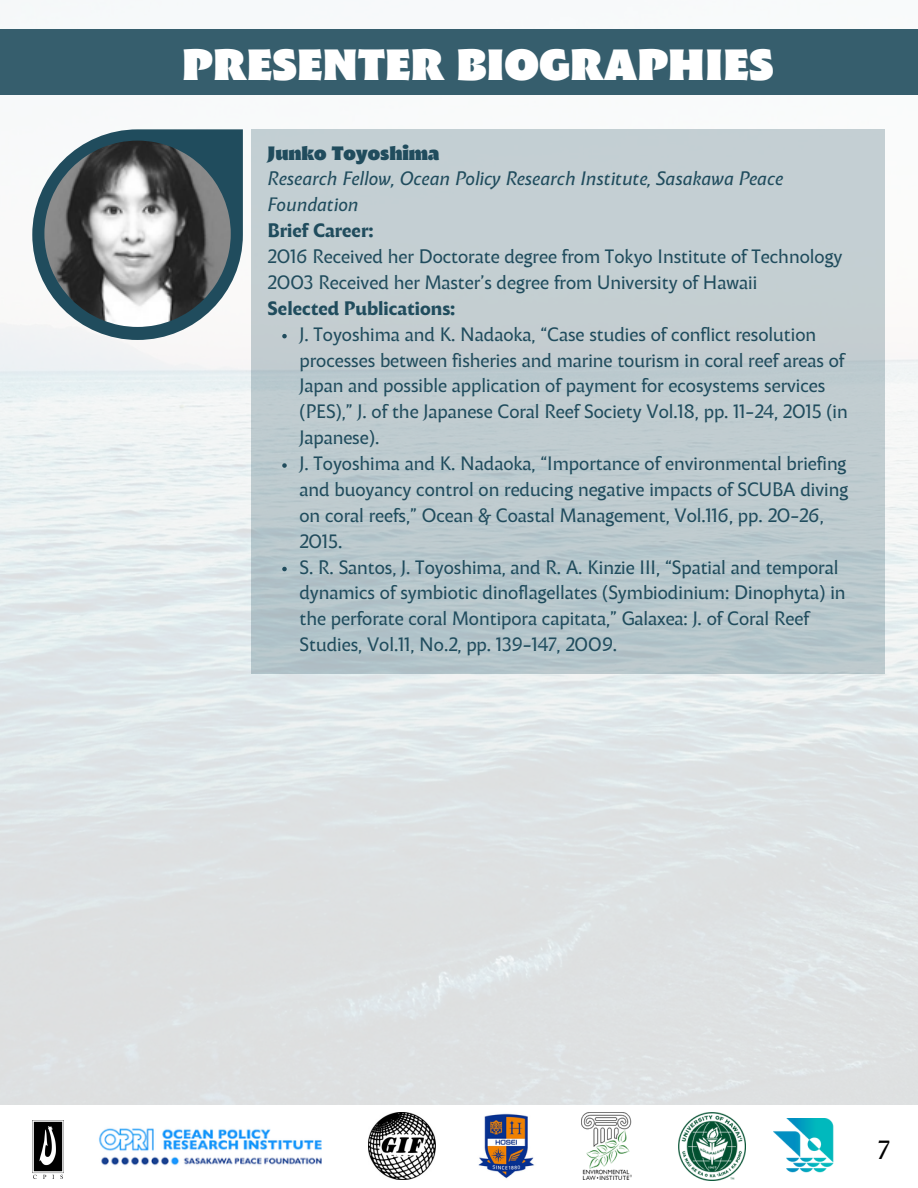
<style>
.page{position:relative;width:918px;height:1188px;background:#fff}
.page>*{position:absolute;margin:0;border:0;box-sizing:border-box;transform-origin:0 0}
.t1{font:42.3px "Malik Heavy Display";color:#fff}
.t2{font:25.5px "Malik";color:#000}
.t3{font:18.75px/25.8px "Malik";color:#204c5d}
.t4{font:italic 18.75px/25.8px "Malik";color:#204c5d}
.t5{font:700 18.75px "Malik";color:#204c5d}
.t6{font:18.75px "Malik Heavy Display";color:#204c5d}
</style>
<div class="page">
<div style="left:0;top:29px;width:918px;height:66px;background:#365e6d"></div>
<div style="left:251px;top:129px;width:633px;height:545px;background:linear-gradient(to bottom,#c7d1d4,#b5c5ca)"></div>
<svg style="left:32px;top:129px;width:211px;height:211px"></svg>
<img style="left:44px;top:141px;width:187px;height:186px">
<svg style="left:282px;top:334px;width:5px;height:4px"></svg>
<svg style="left:282px;top:463px;width:5px;height:5px"></svg>
<svg style="left:282px;top:567px;width:5px;height:4px"></svg>
<img style="left:32px;top:1121px;width:32px;height:58px">
<img style="left:774px;top:1119px;width:60px;height:54px">
<img style="left:99px;top:1128px;width:223px;height:38px">
<img style="left:478px;top:1113px;width:56px;height:66px">
<img style="left:368px;top:1112px;width:68px;height:68px">
<img style="left:581px;top:1112px;width:51px;height:68px">
<img style="left:678px;top:1113px;width:68px;height:67px">
<h1 class="t1" style="left:182px;top:49px;width:593px">PRESENTER BIOGRAPHIES</h1>
<p class="t6" style="left:268px;top:145px;width:173px">Junko Toyoshima</p>
<p class="t4" style="left:268px;top:168px;width:517px">Research Fellow, Ocean Policy Research Institute, Sasakawa Peace<br>Foundation</p>
<p class="t5" style="left:268px;top:223px;width:108px">Brief Career:</p>
<p class="t3" style="left:268px;top:245px;width:576px">2016 Received her Doctorate degree from Tokyo Institute of Technology<br>2003 Received her Master’s degree from University of Hawaii</p>
<p class="t5" style="left:268px;top:301px;width:189px">Selected Publications:</p>
<p class="t3" style="left:299px;top:323px;width:550px">J. Toyoshima and K. Nadaoka, “Case studies of conflict resolution processes between fisheries and marine tourism in coral reef areas of Japan and possible application of payment for ecosystems services (PES),” J. of the Japanese Coral Reef Society Vol.18, pp. 11-24, 2015 (in Japanese).<br>J. Toyoshima and K. Nadaoka, “Importance of environmental briefing and buoyancy control on reducing negative impacts of SCUBA diving on coral reefs,” Ocean &amp; Coastal Management, Vol.116, pp. 20-26, 2015.<br>S. R. Santos, J. Toyoshima, and R. A. Kinzie III, “Spatial and temporal dynamics of symbiotic dinoflagellates (Symbiodinium: Dinophyta) in the perforate coral Montipora capitata,” Galaxea: J. of Coral Reef Studies, Vol.11, No.2, pp. 139-147, 2009.</p>
<h2 class="t2" style="left:878px;top:1140px;width:13px">7</h2>
</div>
